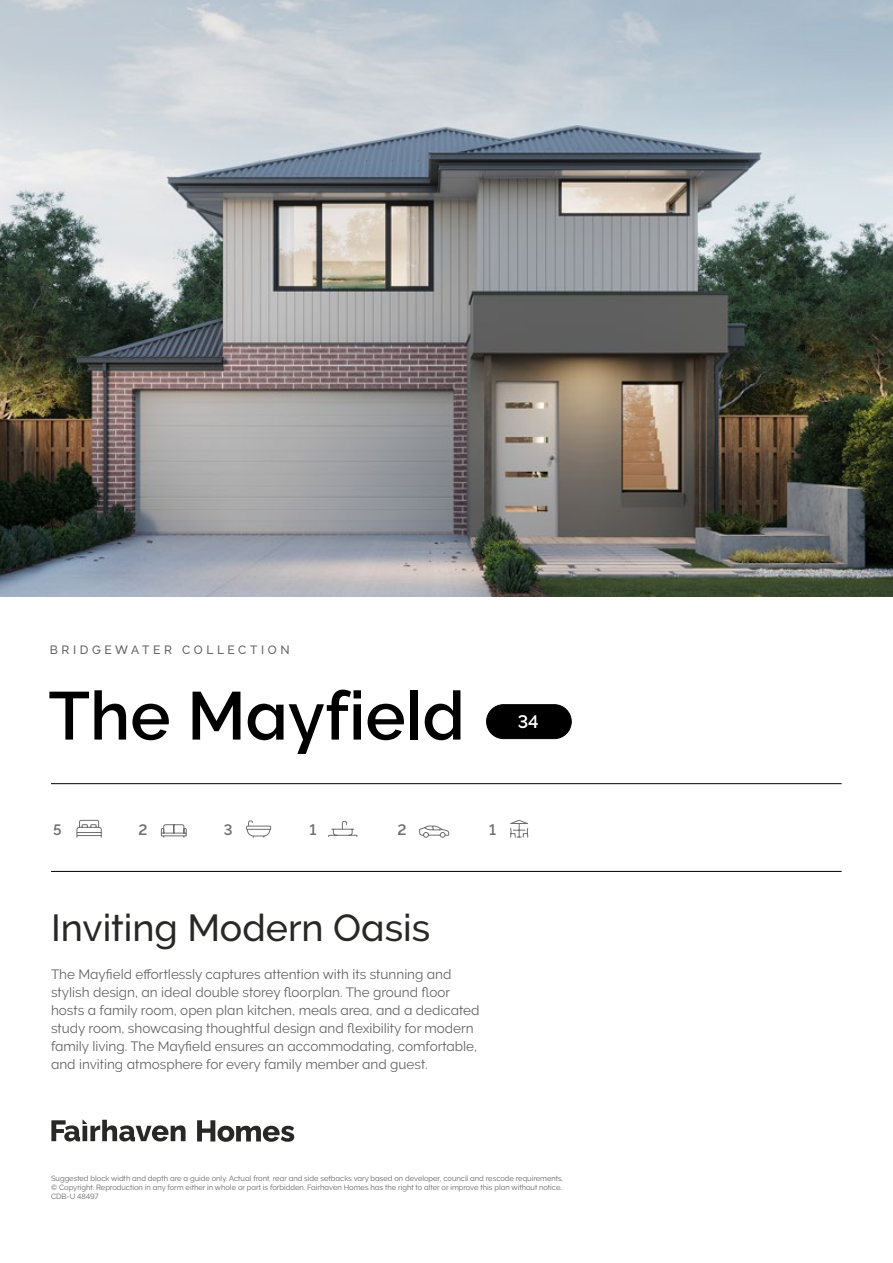
<style>
.page{position:relative;width:893px;height:1263px;background:#fff}
.page>*{position:absolute;margin:0;border:0;box-sizing:border-box;transform-origin:0 0}
.t1{font:600 67.5px "Raleway";color:#000}
.t2{font:500 37.5px "Raleway";color:#282827}
.t3{font:600 18px "Raleway";color:#fff}
.t4{font:600 15px "Raleway";color:#706f6f}
.t5{font:13.5px/18px "Raleway";color:#646363}
.t6{font:500 12px "Raleway";letter-spacing:.3em;color:#646363}
.t7{font:7.5px/9px "Raleway";color:#646363}
</style>
<div class="page">
<svg style="left:51px;top:1119px;width:243px;height:23px"></svg>
<hr style="left:51px;top:871px;width:791px;height:1px;background:#000">
<hr style="left:51px;top:783px;width:791px;height:1px;background:#000">
<svg style="left:328px;top:820px;width:30px;height:17px"></svg>
<svg style="left:246px;top:820px;width:26px;height:18px"></svg>
<svg style="left:161px;top:824px;width:26px;height:14px"></svg>
<svg style="left:76px;top:819px;width:26px;height:19px"></svg>
<div style="left:487px;top:705px;width:84px;height:34px;background:#000;border-radius:17px"></div>
<div style="left:486px;top:704px;width:86px;height:35px;border:1px solid #000;border-radius:17px"></div>
<img style="left:0;top:0;width:893px;height:596px">
<svg style="left:419px;top:825px;width:31px;height:13px"></svg>
<svg style="left:510px;top:819px;width:19px;height:19px"></svg>
<p class="t6" style="left:50px;top:643px;width:241px">BRIDGEWATER COLLECTION</p>
<h1 class="t1" style="left:48px;top:677px;width:418px">The Mayfield</h1>
<h3 class="t3" style="left:518px;top:711px;width:22px">34</h3>
<p class="t4" style="left:53px;top:821px;width:10px">5</p>
<p class="t4" style="left:138px;top:821px;width:10px">2</p>
<p class="t4" style="left:224px;top:821px;width:10px">3</p>
<p class="t4" style="left:309px;top:821px;width:8px">1</p>
<p class="t4" style="left:397px;top:821px;width:10px">2</p>
<p class="t4" style="left:489px;top:821px;width:8px">1</p>
<h2 class="t2" style="left:51px;top:906px;width:381px">Inviting Modern Oasis</h2>
<p class="t5" style="left:51px;top:965px;width:430px">The Mayfield effortlessly captures attention with its stunning and stylish design, an ideal double storey floorplan. The ground floor hosts a family room, open plan kitchen, meals area, and a dedicated study room, showcasing thoughtful design and flexibility for modern family living. The Mayfield ensures an accommodating, comfortable, and inviting atmosphere for every family member and guest.</p>
<p class="t7" style="left:51px;top:1174px;width:514px">Suggested block width and depth are a guide only. Actual front, rear and side setbacks vary based on developer, council and rescode requirements. © Copyright. Reproduction in any form either in whole or part is forbidden. Fairhaven Homes has the right to alter or improve this plan without notice.<br>CDB-U 48497</p>
</div>
